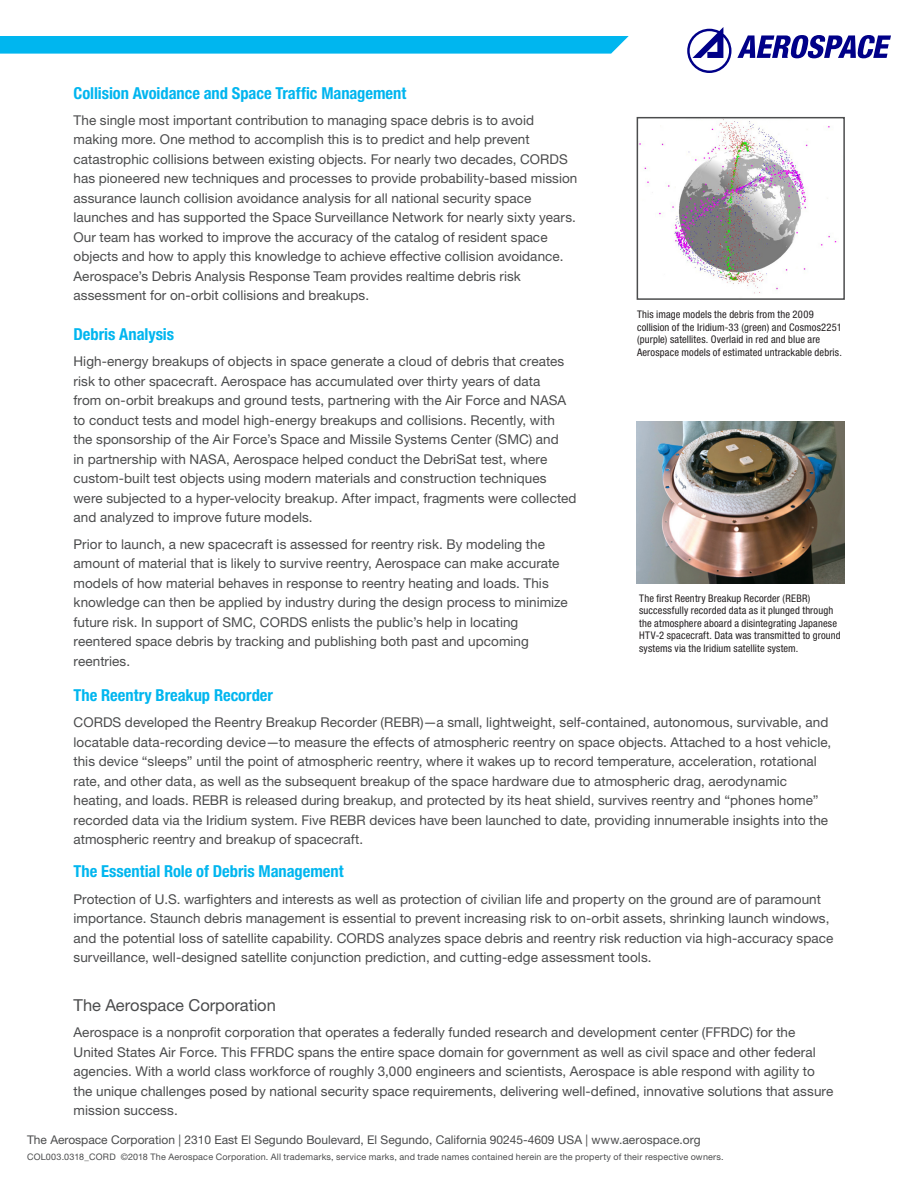
<style>
.page{position:relative;width:918px;height:1188px;background:#fff}
.page>*{position:absolute;margin:0;border:0;box-sizing:border-box;transform-origin:0 0}
.t1{font:700 condensed 16.5px "Helvetica Neue LT Std";color:#00b6ef}
.t2{font:700 condensed 16.5px "Helvetica Neue LT Std";letter-spacing:-.005em;color:#00b5ef}
.t3{font:16.5px "Helvetica Neue LT Std";letter-spacing:-.005em;color:#4b4c4d}
.t4{font:13.5px/19.5px "Helvetica Neue LT Std";letter-spacing:.005em;color:#4b4c4d}
.t5{font:12px "Helvetica Neue LT Std";color:#4b4c4d}
.t6{font:condensed 10.5px/12.6px "Helvetica Neue LT Std";letter-spacing:.015em;color:#231f20}
.t7{font:9px "Helvetica Neue LT Std";letter-spacing:.025em;color:#4b4c4d}
</style>
<div class="page">
<img style="left:640px;top:120px;width:197px;height:174px">
<div style="left:637px;top:117px;width:208px;height:183px;border:2px solid #4b4c4d"></div>
<img style="left:636px;top:421px;width:208px;height:162px">
<div style="left:0;top:36px;width:629px;height:18px;background:#00b6ef"></div>
<svg style="left:737px;top:35px;width:154px;height:23px"></svg>
<svg style="left:687px;top:27px;width:44px;height:46px"></svg>
<p class="t2" style="left:74px;top:83px;width:334px">Collision Avoidance and Space Traffic Management</p>
<p class="t4" style="left:74px;top:110px;width:505px">The single most important contribution to managing space debris is to avoid making more. One method to accomplish this is to predict and help prevent catastrophic collisions between existing objects. For nearly two decades, CORDS has pioneered new techniques and processes to provide probability-based mission assurance launch collision avoidance analysis for all national security space launches and has supported the Space Surveillance Network for nearly sixty years.<br>Our team has worked to improve the accuracy of the catalog of resident space objects and how to apply this knowledge to achieve effective collision avoidance.<br>Aerospace’s Debris Analysis Response Team provides realtime debris risk assessment for on-orbit collisions and breakups.</p>
<p class="t1" style="left:74px;top:324px;width:102px">Debris Analysis</p>
<p class="t4" style="left:74px;top:352px;width:505px">High-energy breakups of objects in space generate a cloud of debris that creates risk to other spacecraft. Aerospace has accumulated over thirty years of data<br>from on-orbit breakups and ground tests, partnering with the Air Force and NASA to conduct tests and model high-energy breakups and collisions. Recently, with the sponsorship of the Air Force’s Space and Missile Systems Center (SMC) and<br>in partnership with NASA, Aerospace helped conduct the DebriSat test, where custom-built test objects using modern materials and construction techniques were subjected to a hyper-velocity breakup. After impact, fragments were collected and analyzed to improve future models.</p>
<p class="t4" style="left:74px;top:534px;width:496px">Prior to launch, a new spacecraft is assessed for reentry risk. By modeling the amount of material that is likely to survive reentry, Aerospace can make accurate models of how material behaves in response to reentry heating and loads. This knowledge can then be applied by industry during the design process to minimize future risk. In support of SMC, CORDS enlists the public’s help in locating reentered space debris by tracking and publishing both past and upcoming reentries.</p>
<p class="t1" style="left:74px;top:685px;width:201px">The Reentry Breakup Recorder</p>
<p class="t4" style="left:74px;top:713px;width:759px">CORDS developed the Reentry Breakup Recorder (REBR)—a small, lightweight, self-contained, autonomous, survivable, and locatable data-recording device—to measure the effects of atmospheric reentry on space objects. Attached to a host vehicle, this device “sleeps” until the point of atmospheric reentry, where it wakes up to record temperature, acceleration, rotational rate, and other data, as well as the subsequent breakup of the space hardware due to atmospheric drag, aerodynamic heating, and loads. REBR is released during breakup, and protected by its heat shield, survives reentry and “phones home” recorded data via the Iridium system. Five REBR devices have been launched to date, providing innumerable insights into the atmospheric reentry and breakup of spacecraft.</p>
<p class="t1" style="left:74px;top:862px;width:272px">The Essential Role of Debris Management</p>
<p class="t4" style="left:74px;top:889px;width:761px">Protection of U.S. warfighters and interests as well as protection of civilian life and property on the ground are of paramount importance. Staunch debris management is essential to prevent increasing risk to on-orbit assets, shrinking launch windows, and the potential loss of satellite capability. CORDS analyzes space debris and reentry risk reduction via high-accuracy space surveillance, well-designed satellite conjunction prediction, and cutting-edge assessment tools.</p>
<p class="t3" style="left:74px;top:995px;width:204px">The Aerospace Corporation</p>
<p class="t4" style="left:74px;top:1023px;width:761px">Aerospace is a nonprofit corporation that operates a federally funded research and development center (FFRDC) for the United States Air Force. This FFRDC spans the entire space domain for government as well as civil space and other federal agencies. With a world class workforce of roughly 3,000 engineers and scientists, Aerospace is able respond with agility to the unique challenges posed by national security space requirements, delivering well-defined, innovative solutions that assure mission success.</p>
<p class="t6" style="left:637px;top:308px;width:206px">This image models the debris from the 2009 collision of the Iridium-33 (green) and Cosmos2251 (purple) satellites. Overlaid in red and blue are Aerospace models of estimated untrackable debris.</p>
<p class="t6" style="left:639px;top:591px;width:203px">The first Reentry Breakup Recorder (REBR) successfully recorded data as it plunged through the atmosphere aboard a disintegrating Japanese HTV-2 spacecraft. Data was transmitted to ground systems via the Iridium satellite system.</p>
<p class="t5" style="left:27px;top:1133px;width:675px">The Aerospace Corporation | 2310 East El Segundo Boulevard, El Segundo, California 90245-4609 USA | www.aerospace.org</p>
<p class="t7" style="left:27px;top:1152px;width:698px">COL003.0318_CORD ©2018 The Aerospace Corporation. All trademarks, service marks, and trade names contained herein are the property of their respective owners.</p>
</div>
